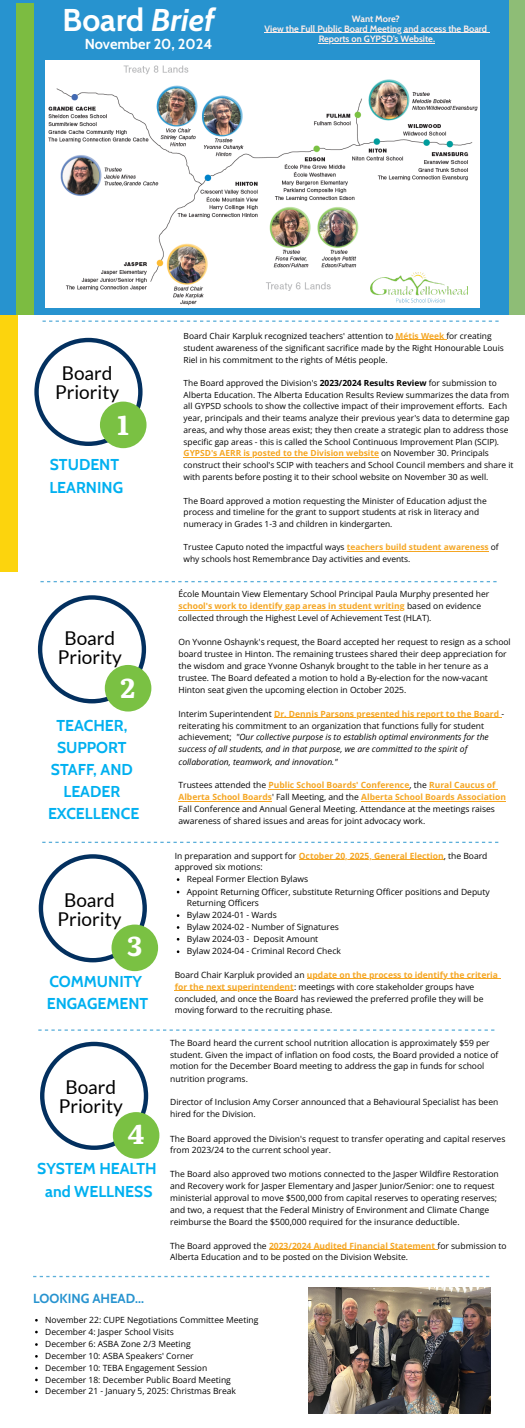
<style>
.page{position:relative;width:525px;height:1428px;background:#fff}
.page>*{position:absolute;margin:0;border:0;box-sizing:border-box;transform-origin:0 0}
.t1{font:700 31.5px "Cabin";color:#fff}
.t2{font:700 27.3px "Literata";color:#fff}
.t3{font:19.07px/19.1px "Lato";color:#000;text-align:center}
.t4{font:700 15.75px/22px "Cabin";color:#00b0f0}
.t5{font:700 14.44px "Cabin";color:#fff}
.t6{font:700 13.12px "Cabin";color:#2793cf}
.t7{font:700 9.19px/10.5px "Cabin";color:#ffede8;text-align:center}
.t8{font:8.58px/11.8px "Open Sans";color:#000}
.t9{font:italic 8.58px/12px "Open Sans";color:#000}
.t10{font:8.4px/11.7px "Open Sans";color:#000}
.s1{font-style:italic}
.s2{font-weight:700;color:#f5a623}
.s3{font-weight:700}
.s4{font-style:normal}
.s5{font-weight:700;font-style:normal;color:#f5a623}
</style>
<div class="page">
<div style="left:0;top:0;width:525px;height:316px;background:#2793cf"></div>
<div style="left:16px;top:3px;width:18px;height:313px;background:#7cbc41"></div>
<div style="left:509px;top:0;width:16px;height:316px;background:#8ebd76"></div>
<img style="left:46px;top:61px;width:433px;height:246px">
<img style="left:371px;top:272px;width:97px;height:31px">
<hr style="left:265px;top:32px;width:222px;height:1px;background:#ffede8">
<hr style="left:319px;top:43px;width:116px;height:1px;background:#ffede8">
<div style="left:0;top:316px;width:17px;height:256px;background:#fcd40d"></div>
<svg style="left:43px;top:321px;width:456px;height:1px"></svg>
<svg style="left:34px;top:338px;width:109px;height:108px"></svg>
<div style="left:100px;top:402px;width:47px;height:46px;background:#7ac143;border-radius:50%"></div>
<hr style="left:396px;top:340px;width:48px;height:1px;background:#f5a623">
<hr style="left:184px;top:457px;width:195px;height:1px;background:#f5a623">
<hr style="left:347px;top:551px;width:142px;height:1px;background:#f5a623">
<svg style="left:38px;top:595px;width:108px;height:108px"></svg>
<div style="left:105px;top:665px;width:46px;height:47px;background:#7ac143;border-radius:50%"></div>
<svg style="left:40px;top:581px;width:457px;height:1px"></svg>
<hr style="left:178px;top:610px;width:227px;height:1px;background:#f5a623">
<hr style="left:274px;top:717px;width:225px;height:1px;background:#f5a623">
<hr style="left:268px;top:789px;width:141px;height:1px;background:#f5a623">
<hr style="left:429px;top:789px;width:66px;height:1px;background:#f5a623">
<hr style="left:178px;top:801px;width:94px;height:1px;background:#f5a623">
<hr style="left:361px;top:801px;width:145px;height:1px;background:#f5a623">
<svg style="left:42px;top:842px;width:456px;height:1px"></svg>
<svg style="left:39px;top:854px;width:108px;height:108px"></svg>
<div style="left:112px;top:925px;width:46px;height:46px;background:#7ac143;border-radius:50%"></div>
<hr style="left:299px;top:859px;width:145px;height:1px;background:#f5a623">
<hr style="left:307px;top:979px;width:191px;height:1px;background:#f5a623">
<hr style="left:175px;top:990px;width:119px;height:1px;background:#f5a623">
<svg style="left:40px;top:1042px;width:108px;height:108px"></svg>
<div style="left:113px;top:1112px;width:46px;height:47px;background:#7ac143;border-radius:50%"></div>
<svg style="left:38px;top:1029px;width:456px;height:2px"></svg>
<hr style="left:269px;top:1249px;width:166px;height:1px;background:#f5a623">
<svg style="left:33px;top:1276px;width:456px;height:1px"></svg>
<img style="left:308px;top:1287px;width:182px;height:126px">
<p class="t1" style="left:63px;top:1px;width:154px">Board <span class="s1">Brief</span></p>
<p class="t5" style="left:85px;top:36px;width:129px">November 20, 2024</p>
<p class="t7" style="left:352px;top:13px;width:49px">Want More?</p>
<p class="t7" style="left:265px;top:23px;width:224px">View the Full Public Board Meeting and access the Board<br>Reports on GYPSD's Website.</p>
<p class="t3" style="left:55px;top:363px;width:66px">Board<br>Priority</p>
<p class="t2" style="left:117px;top:403px;width:13px">1</p>
<p class="t4" style="left:49px;top:454px;width:75px;line-height:22.3px">STUDENT<br>LEARNING</p>
<p class="t3" style="left:58px;top:628px;width:66px">Board<br>Priority</p>
<p class="t2" style="left:121px;top:665px;width:16px">2</p>
<p class="t4" style="left:48px;top:714px;width:93px;text-align:center">TEACHER,<br>SUPPORT<br>STAFF, AND<br>LEADER<br>EXCELLENCE</p>
<p class="t3" style="left:57px;top:890px;width:66px">Board<br>Priority</p>
<p class="t2" style="left:127px;top:924px;width:17px">3</p>
<p class="t4" style="left:47px;top:970px;width:103px;line-height:22.3px">COMMUNITY<br>ENGAGEMENT</p>
<p class="t3" style="left:59px;top:1078px;width:66px">Board<br>Priority</p>
<p class="t2" style="left:128px;top:1112px;width:18px">4</p>
<p class="t4" style="left:37px;top:1158px;width:121px;line-height:22.3px;text-align:center">SYSTEM HEALTH and WELLNESS</p>
<p class="t10" style="left:184px;top:330px;width:322px">Board Chair Karpluk recognized teachers' attention to <span class="s2">Métis Week</span> for creating student awareness of the significant sacrifice made by the Right Honourable Louis<br>Riel in his commitment to the rights of Métis people.</p>
<p class="t10" style="left:184px;top:377px;width:331px">The Board approved the Division's <span class="s3">2023/2024 Results Review</span> for submission to Alberta Education. The Alberta Education Results Review summarizes the data from all GYPSD schools to show the collective impact of their improvement efforts. Each year, principals and their teams analyze their previous year's data to determine gap areas, and why those areas exist; they then create a strategic plan to address those specific gap areas - this is called the School Continuous Improvement Plan (SCIP).<br><span class="s2">GYPSD's AERR is posted to the Division website</span> on November 30. Principals construct their school's SCIP with teachers and School Council members and share it with parents before posting it to their school website on November 30 as well.</p>
<p class="t10" style="left:184px;top:494px;width:305px">The Board approved a motion requesting the Minister of Education adjust the process and timeline for the grant to support students at risk in literacy and numeracy in Grades 1-3 and children in kindergarten.</p>
<p class="t10" style="left:184px;top:541px;width:317px">Trustee Caputo noted the impactful ways <span class="s2">teachers build student awareness</span> of why schools host Remembrance Day activities and events.</p>
<p class="t8" style="left:178px;top:588px;width:312px">École Mountain View Elementary School Principal Paula Murphy presented her <span class="s2">school's work to identify gap areas in student writing</span> based on evidence collected through the Highest Level of Achievement Test (HLAT).</p>
<p class="t8" style="left:178px;top:636px;width:334px">On Yvonne Oshaynk's request, the Board accepted her request to resign as a school board trustee in Hinton. The remaining trustees shared their deep appreciation for the wisdom and grace Yvonne Oshanyk brought to the table in her tenure as a trustee. The Board defeated a motion to hold a By-election for the now-vacant Hinton seat given the upcoming election in October 2025.</p>
<p class="t9" style="left:178px;top:707px;width:327px"><span class="s4">Interim Superintendent</span> <span class="s5">Dr. Dennis Parsons presented his report to the Board</span> <span class="s4">- reiterating his commitment to an organization that functions fully for student achievement;</span> "Our collective purpose is to establish optimal environments for the success of all students, and in that purpose, we are committed to the spirit of collaboration, teamwork, and innovation."</p>
<p class="t8" style="left:178px;top:779px;width:329px;line-height:12.1px">Trustees attended the <span class="s2">Public School Boards' Conference</span>, the <span class="s2">Rural Caucus of Alberta School Boards</span>' Fall Meeting, and the <span class="s2">Alberta School Boards Association </span>Fall Conference and Annual General Meeting. Attendance at the meetings raises awareness of shared issues and areas for joint advocacy work.</p>
<p class="t8" style="left:175px;top:849px;width:314px">In preparation and support for <span class="s2">October 20, 2025, General Election</span>, the Board approved six motions:</p>
<p class="t8" style="left:187px;top:873px;width:123px">Repeal Former Election Bylaws</p>
<p class="t8" style="left:187px;top:885px;width:304px">Appoint Returning Officer, substitute Returning Officer positions and Deputy<br>Returning Officers</p>
<p class="t8" style="left:187px;top:909px;width:91px">Bylaw 2024-01 - Wards</p>
<p class="t8" style="left:187px;top:921px;width:154px">Bylaw 2024-02 - Number of Signatures</p>
<p class="t8" style="left:187px;top:933px;width:133px">Bylaw 2024-03 - Deposit Amount</p>
<p class="t8" style="left:187px;top:945px;width:156px">Bylaw 2024-04 - Criminal Record Check</p>
<p class="t8" style="left:175px;top:969px;width:325px">Board Chair Karpluk provided an <span class="s2">update on the process to identify the criteria for the next superintendent</span>: meetings with core stakeholder groups have concluded, and once the Board has reviewed the preferred profile they will be moving forward to the recruiting phase.</p>
<p class="t8" style="left:170px;top:1036px;width:330px;line-height:12.1px">The Board heard the current school nutrition allocation is approximately $59 per student. Given the impact of inflation on food costs, the Board provided a notice of motion for the December Board meeting to address the gap in funds for school nutrition programs.</p>
<p class="t8" style="left:170px;top:1096px;width:330px">Director of Inclusion Amy Corser announced that a Behavioural Specialist has been hired for the Division.</p>
<p class="t8" style="left:170px;top:1132px;width:337px">The Board approved the Division's request to transfer operating and capital reserves from 2023/24 to the current school year.</p>
<p class="t8" style="left:170px;top:1168px;width:330px">The Board also approved two motions connected to the Jasper Wildfire Restoration and Recovery work for Jasper Elementary and Jasper Junior/Senior: one to request ministerial approval to move $500,000 from capital reserves to operating reserves; and two, a request that the Federal Ministry of Environment and Climate Change reimburse the Board the $500,000 required for the insurance deductible.</p>
<p class="t8" style="left:170px;top:1239px;width:338px">The Board approved the <span class="s2">2023/2024 Audited Financial Statement</span> for submission to<br>Alberta Education and to be posted on the Division Website.</p>
<p class="t6" style="left:33px;top:1291px;width:112px">LOOKING AHEAD...</p>
<p class="t8" style="left:45px;top:1314px;width:215px">November 22: CUPE Negotiations Committee Meeting</p>
<p class="t8" style="left:45px;top:1325px;width:130px">December 4: Jasper School Visits</p>
<p class="t8" style="left:45px;top:1338px;width:147px">December 6: ASBA Zone 2/3 Meeting</p>
<p class="t8" style="left:45px;top:1350px;width:150px">December 10: ASBA Speakers' Corner</p>
<p class="t8" style="left:45px;top:1362px;width:164px">December 10: TEBA Engagement Session</p>
<p class="t8" style="left:45px;top:1373px;width:187px">December 18: December Public Board Meeting</p>
<p class="t8" style="left:45px;top:1385px;width:192px">December 21 - January 5, 2025: Christmas Break</p>
</div>
